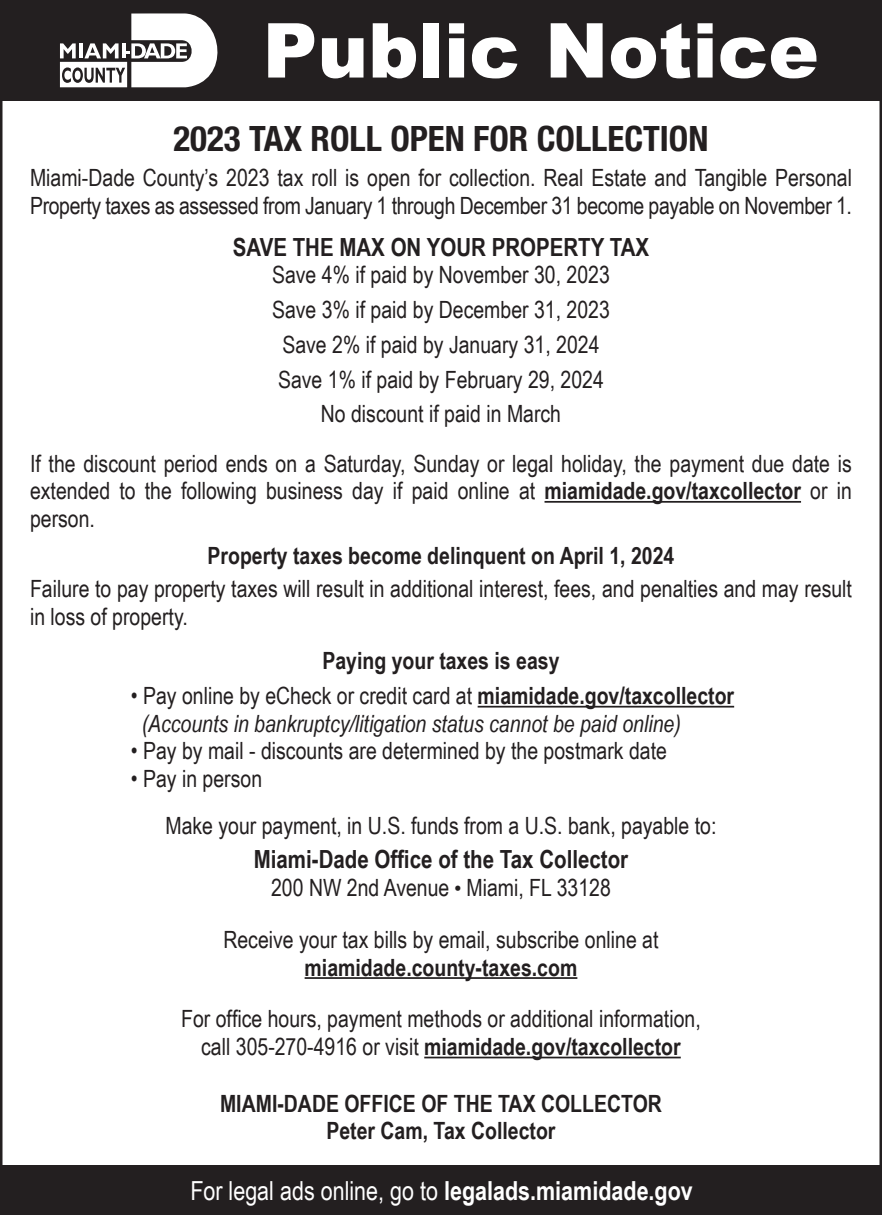
<style>
.page{position:relative;width:882px;height:1215px;background:#fff}
.page>*{position:absolute;margin:0;border:0;box-sizing:border-box;transform-origin:0 0}
.head{font:900 75.75px "Arial";color:#fff}
.sub_head{font:700 condensed 35px "Helvetica Neue LT Std";color:#231f20}
.website{font:26.25px "Arial Narrow";color:#fff}
.office{font:700 25px "Arial Narrow";color:#231f20}
.text{font:700 25px "Arial Narrow";color:#231f20}
.text-2{font:23.75px/27.5px "Arial Narrow";color:#231f20}
.office-2{font:23.75px/27.5px "Arial Narrow";color:#231f20;text-align:center}
.center_txt_2{font:23.75px/27.5px "Arial Narrow";color:#231f20;text-align:justify}
.bullets{font:23.75px "Arial Narrow";color:#231f20}
.bullets-2{font:italic 23.75px "Arial Narrow";color:#231f20}
.office-3{font:700 23.75px/27.5px "Arial Narrow";color:#231f20;text-align:center}
.center_txt_2-2{font:700 23.75px "Arial Narrow";color:#231f20}
.text-3{font:700 23.75px "Arial Narrow";color:#231f20}
.s1{font-weight:700}
.s2{font-family:"Causten";font-weight:700}
</style>
<div class="page">
<div style="left:0;top:0;width:882px;height:101px;background:#231f20"></div>
<svg style="left:60px;top:13px;width:157px;height:74px"></svg>
<div style="left:1px;top:1165px;width:881px;height:50px;background:#231f20"></div>
<hr style="left:545px;top:501px;width:256px;height:2px;background:#231f20">
<hr style="left:478px;top:706px;width:256px;height:2px;background:#231f20">
<hr style="left:305px;top:977px;width:272px;height:2px;background:#231f20">
<hr style="left:424px;top:1057px;width:257px;height:1px;background:#231f20">
<p class="head" style="left:263px;top:-4px;width:558px">Public Notice</p>
<p class="sub_head" style="left:174px;top:118px;width:537px">2023 TAX ROLL OPEN FOR COLLECTION</p>
<p class="text-2" style="left:30px;top:163px;width:823px">Miami-Dade County’s 2023 tax roll is open for collection. Real Estate and Tangible Personal<br>Property taxes as assessed from January 1 through December 31 become payable on November 1.</p>
<p class="text" style="left:233px;top:228px;width:418px">SAVE THE MAX ON YOUR PROPERTY TAX</p>
<p class="text-2" style="left:272px;top:260px;width:339px">Save 4% if paid by November 30, 2023</p>
<p class="text-2" style="left:272px;top:295px;width:339px">Save 3% if paid by December 31, 2023</p>
<p class="text-2" style="left:282px;top:330px;width:319px">Save 2% if paid by January 31, 2024</p>
<p class="text-2" style="left:278px;top:365px;width:327px">Save 1% if paid by February 29, 2024</p>
<p class="text-2" style="left:321px;top:399px;width:242px">No discount if paid in March</p>
<p class="center_txt_2" style="left:30px;top:449px;width:823px">If the discount period ends on a Saturday, Sunday or legal holiday, the payment due date is extended to the following business day if paid online at <span class="s1">miamidade.gov/taxcollector</span> or in person.</p>
<p class="center_txt_2-2" style="left:208px;top:538px;width:468px">Property taxes become delinquent on April 1, 2024</p>
<p class="text-2" style="left:30px;top:574px;width:823px">Failure to pay property taxes will result in additional interest, fees, and penalties and may result in loss of property.</p>
<p class="text-3" style="left:322px;top:643px;width:239px">Paying your taxes is easy</p>
<p class="bullets" style="left:131px;top:678px;width:605px">• Pay online by eCheck or credit card at <span class="s1">miamidade.gov/taxcollector</span></p>
<p class="bullets-2" style="left:142px;top:707px;width:541px">(Accounts in bankruptcy/litigation status cannot be paid online)</p>
<p class="bullets" style="left:131px;top:733px;width:538px">• Pay by mail - discounts are determined by the postmark date</p>
<p class="bullets" style="left:131px;top:761px;width:133px">• Pay in person</p>
<p class="office-2" style="left:165px;top:811px;width:553px">Make your payment, in U.S. funds from a U.S. bank, payable to:</p>
<p class="office" style="left:254px;top:841px;width:376px">Miami-Dade Office of the Tax Collector</p>
<p class="office-2" style="left:271px;top:873px;width:341px">200 NW 2nd Avenue <span class="s2">•</span> Miami, FL 33128</p>
<p class="office-2" style="left:223px;top:925px;width:437px">Receive your tax bills by email, subscribe online at <span class="s1">miamidade.county-taxes.com</span></p>
<p class="office-2" style="left:181px;top:1004px;width:521px">For office hours, payment methods or additional information, call 305-270-4916 or visit <span class="s1">miamidade.gov/taxcollector</span></p>
<p class="office-3" style="left:220px;top:1089px;width:443px">MIAMI-DADE OFFICE OF THE TAX COLLECTOR<br>Peter Cam, Tax Collector</p>
<p class="website" style="left:190px;top:1171px;width:504px">For legal ads online, go to <span class="s1">legalads.miamidade.gov</span></p>
</div>
